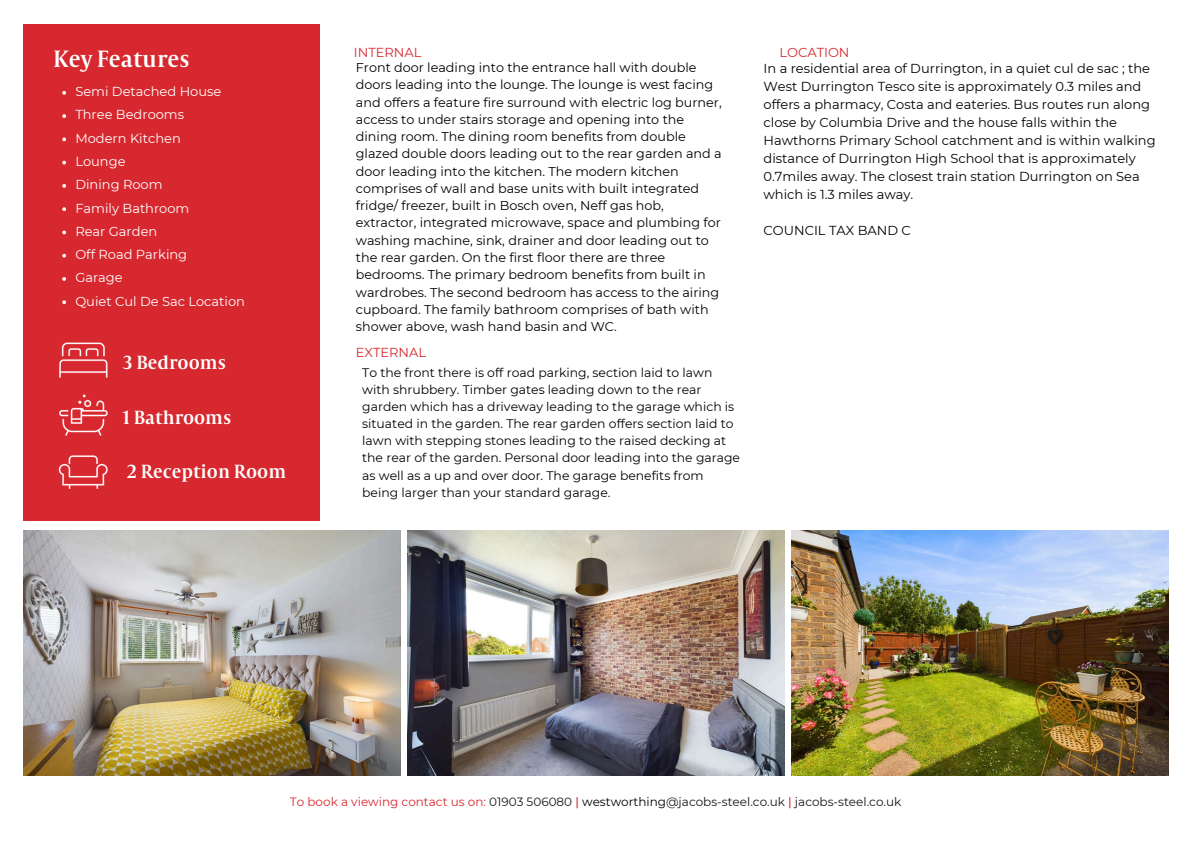
<style>
.page{position:relative;width:1191px;height:843px;background:#fff}
.page>*{position:absolute;margin:0;border:0;box-sizing:border-box;transform-origin:0 0}
.t1{font:26px "Capitolium Road";color:#fff}
.t2{font:21px "Capitolium Road";color:#fff}
.t3{font:13px/18px "Montserrat";color:#000}
.t4{font:13px "Montserrat";color:#fff}
.t5{font:13px "Montserrat";color:#d7282f}
.t6{font:12.8px/17.2px "Montserrat";color:#000}
.t7{font:12.4px/17.1px "Montserrat";color:#000}
.t8{font:12px "Montserrat";color:#191718}
.s1{color:#d7282f}
.s2{font-weight:500;color:#d7282f}
.s3{color:#000}
</style>
<div class="page">
<img style="left:23px;top:530px;width:377px;height:245px">
<img style="left:407px;top:530px;width:377px;height:245px">
<img style="left:791px;top:530px;width:377px;height:245px">
<div style="left:23px;top:25px;width:297px;height:496px;background:#d7282f"></div>
<img style="left:58px;top:455px;width:50px;height:34px">
<img style="left:59px;top:394px;width:49px;height:42px">
<img style="left:59px;top:342px;width:49px;height:36px">
<svg style="left:62px;top:91px;width:4px;height:4px"></svg>
<svg style="left:62px;top:114px;width:4px;height:4px"></svg>
<svg style="left:62px;top:137px;width:4px;height:4px"></svg>
<svg style="left:62px;top:161px;width:4px;height:3px"></svg>
<svg style="left:62px;top:184px;width:4px;height:4px"></svg>
<svg style="left:62px;top:207px;width:4px;height:4px"></svg>
<svg style="left:62px;top:230px;width:4px;height:4px"></svg>
<svg style="left:62px;top:254px;width:4px;height:3px"></svg>
<svg style="left:62px;top:277px;width:4px;height:4px"></svg>
<svg style="left:62px;top:300px;width:4px;height:4px"></svg>
<p class="t1" style="left:53px;top:50px;width:138px">Key Features</p>
<h3 class="t4" style="left:75px;top:84px;width:147px">Semi Detached House</h3>
<h3 class="t4" style="left:75px;top:107px;width:110px">Three Bedrooms</h3>
<p class="t4" style="left:75px;top:130px;width:107px">Modern Kitchen</p>
<p class="t4" style="left:75px;top:153px;width:52px">Lounge</p>
<h3 class="t4" style="left:75px;top:177px;width:89px">Dining Room</h3>
<p class="t4" style="left:75px;top:200px;width:115px">Family Bathroom</p>
<p class="t4" style="left:75px;top:223px;width:83px">Rear Garden</p>
<p class="t4" style="left:75px;top:246px;width:113px">Off Road Parking</p>
<p class="t4" style="left:75px;top:270px;width:49px">Garage</p>
<p class="t4" style="left:75px;top:293px;width:171px">Quiet Cul De Sac Location</p>
<p class="t2" style="left:123px;top:355px;width:104px">3 Bedrooms</p>
<p class="t2" style="left:123px;top:410px;width:110px">1 Bathrooms</p>
<p class="t2" style="left:127px;top:464px;width:161px">2 Reception Room</p>
<p class="t5" style="left:354px;top:45px;width:69px">INTERNAL</p>
<p class="t6" style="left:356px;top:59px;width:367px">Front door leading into the entrance hall with double doors leading into the lounge. The lounge is west facing and offers a feature fire surround with electric log burner, access to under stairs storage and opening into the dining room. The dining room benefits from double glazed double doors leading out to the rear garden and a door leading into the kitchen. The modern kitchen comprises of wall and base units with built integrated fridge/ freezer, built in Bosch oven, Neff gas hob, extractor, integrated microwave, space and plumbing for washing machine, sink, drainer and door leading out to the rear garden. On the first floor there are three bedrooms. The primary bedroom benefits from built in wardrobes. The second bedroom has access to the airing cupboard. The family bathroom comprises of bath with shower above, wash hand basin and WC.</p>
<h2 class="t5" style="left:356px;top:344px;width:72px">EXTERNAL</h2>
<h2 class="t7" style="left:362px;top:363px;width:379px">To the front there is off road parking, section laid to lawn with shrubbery. Timber gates leading down to the rear garden which has a driveway leading to the garage which is situated in the garden. The rear garden offers section laid to lawn with stepping stones leading to the raised decking at the rear of the garden. Personal door leading into the garage as well as a up and over door. The garage benefits from being larger than your standard garage.</h2>
<p class="t5" style="left:779px;top:45px;width:72px">LOCATION</p>
<h2 class="t3" style="left:763px;top:59px;width:393px">In a residential area of Durrington, in a quiet cul de sac ; the West Durrington Tesco site is approximately 0.3 miles and offers a pharmacy, Costa and eateries. Bus routes run along close by Columbia Drive and the house falls within the Hawthorns Primary School catchment and is within walking distance of Durrington High School that is approximately 0.7miles away. The closest train station Durrington on Sea which is 1.3 miles away.</h2>
<h3 class="t3" style="left:763px;top:221px;width:149px">COUNCIL TAX BAND C</h3>
<p class="t8" style="left:290px;top:794px;width:613px"><span class="s1">To book a viewing contact us on:</span> 01903 506080 <span class="s2">|</span> <span class="s3">westworthing</span>@jacobs-steel.co.uk <span class="s2">|</span> jacobs-steel.co.uk</p>
</div>
